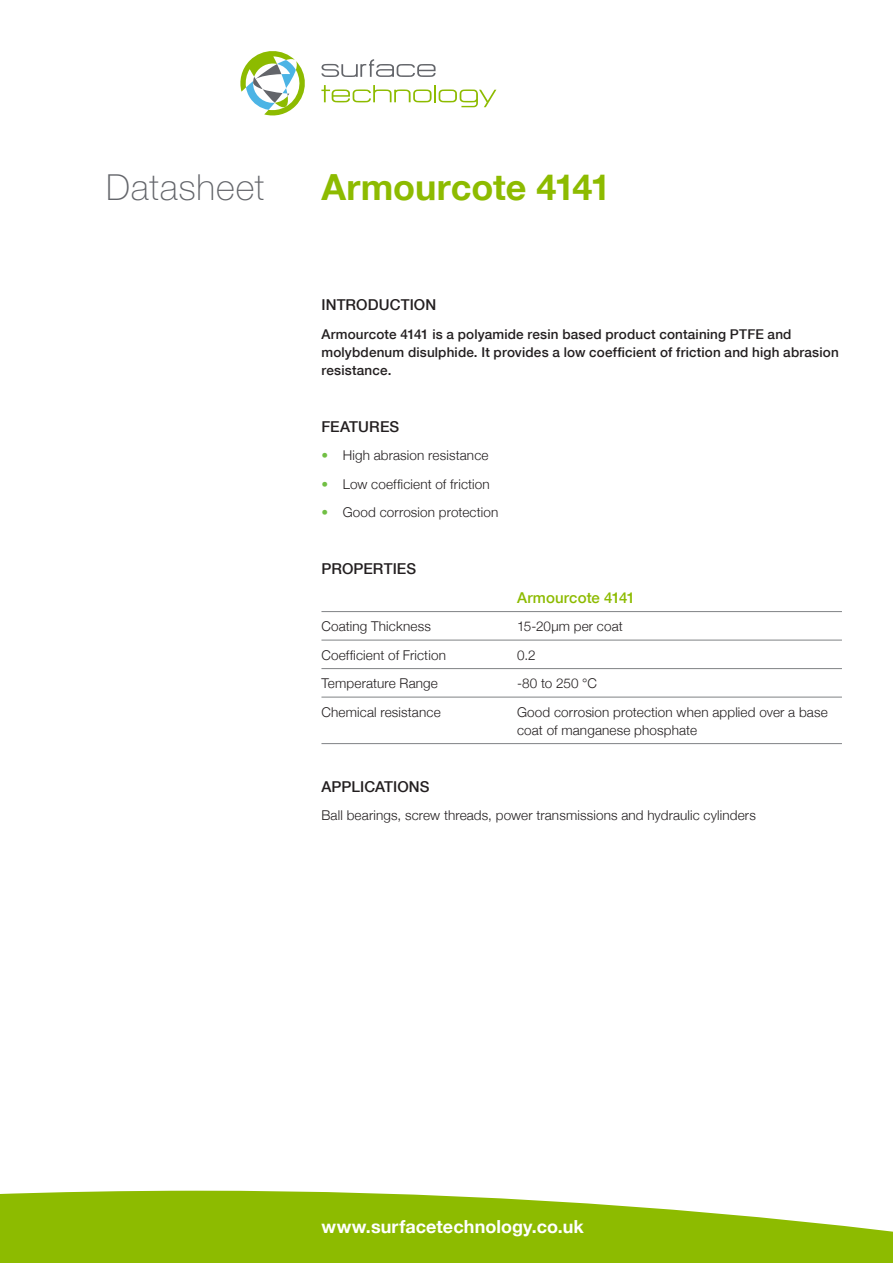
<style>
.page{position:relative;width:893px;height:1263px;background:#fff}
.page>*{position:absolute;margin:0;border:0;box-sizing:border-box;transform-origin:0 0}
.t1{font:700 36px "Helvetica Neue";color:#8dbb00}
.t2{font:100 36px "Helvetica Neue LT Std";letter-spacing:.02em;color:#63656a}
.t3{font:700 18px "Helvetica Neue";letter-spacing:.005em;color:#fff}
.t4{font:500 15px "Helvetica Neue";letter-spacing:.005em;color:#231f20}
.t5{font:500 15px "Helvetica Neue";letter-spacing:.005em;color:#8dbb00}
.t6{font:300 13.5px/18px "Helvetica Neue";letter-spacing:.01em;color:#231f20}
.t7{font:500 13.5px/18px "Helvetica Neue";letter-spacing:.01em;color:#231f20}
.s1{color:#71bf44}
</style>
<div class="page">
<hr style="left:321px;top:611px;width:521px;height:1px;background:#808285">
<hr style="left:321px;top:640px;width:521px;height:1px;background:#808285">
<hr style="left:321px;top:668px;width:521px;height:1px;background:#808285">
<hr style="left:321px;top:697px;width:521px;height:1px;background:#808285">
<hr style="left:321px;top:743px;width:521px;height:1px;background:#808285">
<svg style="left:0;top:1191px;width:893px;height:72px;background:#9dc525"></svg>
<svg style="left:321px;top:85px;width:175px;height:22px"></svg>
<svg style="left:321px;top:59px;width:115px;height:18px"></svg>
<svg style="left:240px;top:51px;width:65px;height:64px"></svg>
<h1 class="t2" style="left:106px;top:166px;width:159px">Datasheet</h1>
<h1 class="t1" style="left:321px;top:154px;width:290px">Armourcote 4141</h1>
<p class="t4" style="left:321px;top:293px;width:116px">INTRODUCTION</p>
<p class="t7" style="left:321px;top:324px;width:519px">Armourcote 4141 is a polyamide resin based product containing PTFE and molybdenum disulphide. It provides a low coefficient of friction and high abrasion resistance.</p>
<p class="t4" style="left:321px;top:414px;width:79px">FEATURES</p>
<p class="t6" style="left:321px;top:446px;width:169px"><span class="s1">•</span> High abrasion resistance</p>
<p class="t6" style="left:321px;top:474px;width:170px"><span class="s1">•</span> Low coefficient of friction</p>
<p class="t6" style="left:321px;top:503px;width:178px"><span class="s1">•</span> Good corrosion protection</p>
<p class="t4" style="left:321px;top:557px;width:96px">PROPERTIES</p>
<p class="t5" style="left:517px;top:585px;width:120px">Armourcote 4141</p>
<p class="t6" style="left:321px;top:617px;width:111px">Coating Thickness</p>
<p class="t6" style="left:517px;top:617px;width:107px">15-20µm per coat</p>
<p class="t6" style="left:321px;top:645px;width:126px">Coefficient of Friction</p>
<p class="t6" style="left:517px;top:645px;width:20px">0.2</p>
<p class="t6" style="left:321px;top:674px;width:118px">Temperature Range</p>
<p class="t6" style="left:517px;top:674px;width:82px">-80 to 250 °C</p>
<p class="t6" style="left:321px;top:702px;width:121px">Chemical resistance</p>
<p class="t6" style="left:517px;top:702px;width:312px">Good corrosion protection when applied over a base coat of manganese phosphate</p>
<p class="t4" style="left:321px;top:774px;width:110px">APPLICATIONS</p>
<p class="t6" style="left:321px;top:806px;width:436px">Ball bearings, screw threads, power transmissions and hydraulic cylinders</p>
<h2 class="t3" style="left:321px;top:1210px;width:264px">www.surfacetechnology.co.uk</h2>
</div>
